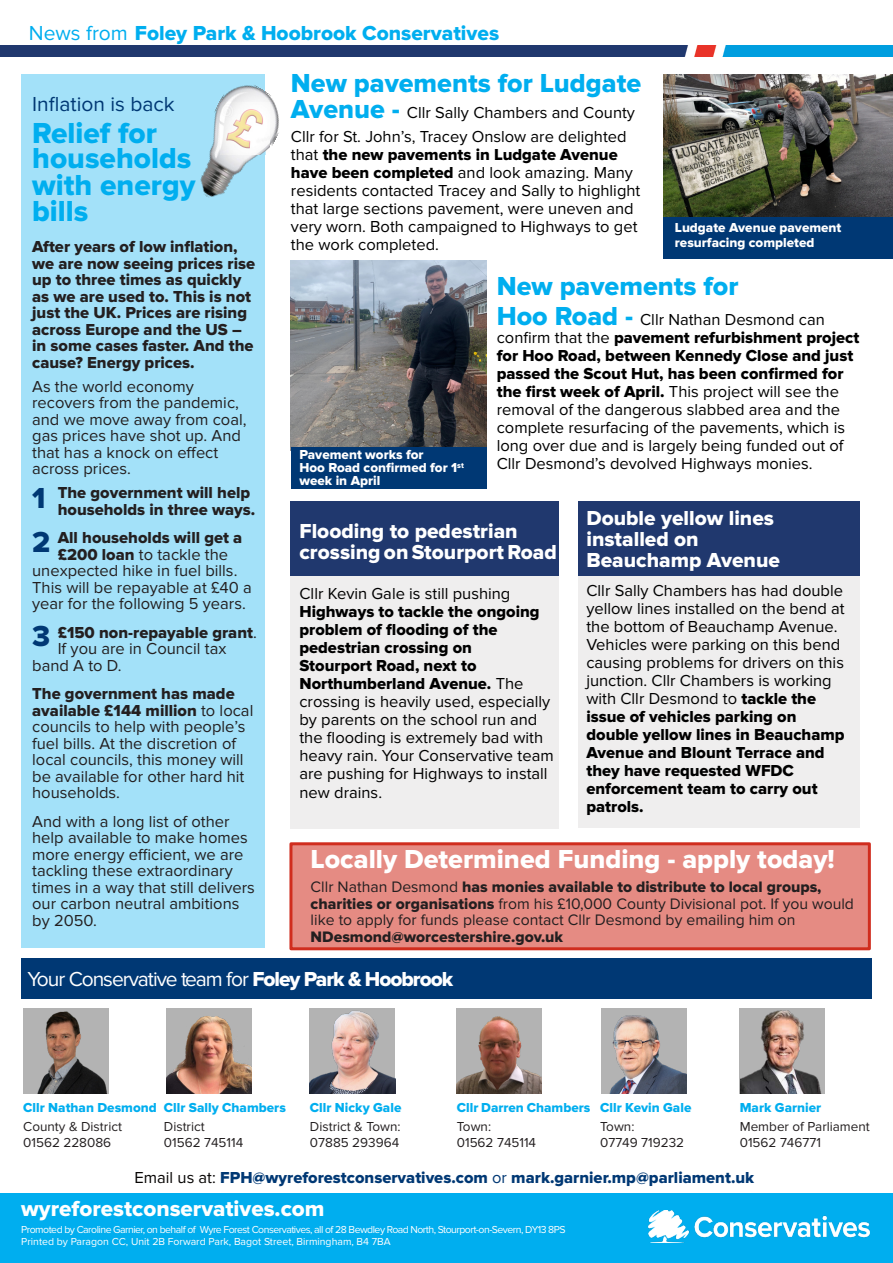
<style>
.page{position:relative;width:893px;height:1263px;background:#fff}
.page>*{position:absolute;margin:0;border:0;box-sizing:border-box;transform-origin:0 0}
.t1{font:30px/26px "Proxima Nova Extrabld";color:#00aeef}
.t2{font:30px "Proxima Nova Extrabld";color:#003874}
.t3{font:27px "Proxima Nova Extrabld";color:#00aeef}
.t4{font:27px "Proxima Nova Extrabld";color:#fff}
.t5{font:22.5px "Proxima Nova Extrabld";color:#fff}
.t6{font:21px/21px "Proxima Nova Extrabld";color:#fff}
.t7{font:21px "Proxima Nova";letter-spacing:-.05em;color:#fff}
.t8{font:21px "Proxima Nova Extrabld";color:#00aeef}
.t9{font:21px "Proxima Nova";color:#003874}
.t10{font:16.5px/18px "Proxima Nova";color:#000}
.t11{font:16.5px/16.5px "Proxima Nova";color:#231f20}
.t12{font:16.5px/18px "Proxima Nova Extrabld";color:#000}
.t13{font:16.5px/16.5px "Proxima Nova Extrabld";color:#231f20}
.t14{font:16.5px "Proxima Nova Extrabld";color:#003874}
.t15{font:15.75px/16.5px "Proxima Nova";color:#231f20}
.t16{font:15.75px "Proxima Nova Extrabld";color:#231f20}
.t17{font:13.5px/15.9px "Proxima Nova";color:#231f20}
.t18{font:13.5px/12.8px "Proxima Nova Extrabld";color:#fff}
.t19{font:13.5px "Proxima Nova Extrabld";color:#00aeef}
.t20{font:10.5px/12px "Proxima Nova";letter-spacing:-.05em;color:#fff}
.s1{font-family:"Proxima Nova"}
.s2{font-family:"Proxima Nova Extrabld"}
.s3{font-family:"Proxima Nova Extrabld";font-size:27px;color:#00aeef}
.s4{font-family:"Proxima Nova";color:#070504}
</style>
<div class="page">
<div style="left:289px;top:842px;width:582px;height:108px;background:#e58b83;border:3px solid #d02d1e"></div>
<div style="left:291px;top:574px;width:268px;height:254px;background:#efeeee"></div>
<div style="left:578px;top:575px;width:281px;height:253px;background:#efeeee"></div>
<div style="left:291px;top:501px;width:268px;height:74px;background:#20386e"></div>
<div style="left:578px;top:501px;width:281px;height:74px;background:#20386e"></div>
<img style="left:23px;top:1008px;width:85px;height:85px">
<img style="left:310px;top:1008px;width:85px;height:85px">
<img style="left:601px;top:1008px;width:85px;height:85px">
<img style="left:457px;top:1008px;width:85px;height:85px">
<div style="left:740px;top:1008px;width:85px;height:85px;background:#b3b3b3"></div>
<div style="left:21px;top:958px;width:851px;height:41px;background:#003874"></div>
<div style="left:0;top:1193px;width:893px;height:70px;background:#00aeef"></div>
<img style="left:167px;top:1008px;width:85px;height:85px">
<img style="left:434px;top:45px;width:459px;height:12px">
<div style="left:0;top:45px;width:434px;height:12px;background:#20386e"></div>
<img style="left:741px;top:1010px;width:80px;height:83px">
<div style="left:21px;top:74px;width:244px;height:873px;background:#a3e1f9"></div>
<img style="left:200px;top:85px;width:79px;height:113px">
<img style="left:220px;top:103px;width:49px;height:51px">
<img style="left:663px;top:74px;width:230px;height:143px">
<img style="left:291px;top:260px;width:195px;height:187px">
<img style="left:649px;top:1210px;width:221px;height:32px">
<div style="left:663px;top:217px;width:230px;height:41px;background:#003874"></div>
<div style="left:291px;top:447px;width:195px;height:41px;background:#003874"></div>
<p class="t8" style="left:29px;top:24px;width:472px"><span class="s1">News from</span> Foley Park &amp; Hoobrook Conservatives</p>
<p class="t9" style="left:32px;top:95px;width:144px">Inflation is back</p>
<h1 class="t1" style="left:32px;top:121px;width:165px">Relief for households with energy bills</h1>
<p class="t13" style="left:32px;top:239px;width:224px">After years of low inflation, we are now seeing prices rise up to three times as quickly as we are used to. This is not just the UK. Prices are rising across Europe and the US – in some cases faster. And the cause? Energy prices.</p>
<p class="t11" style="left:32px;top:379px;width:216px">As the world economy recovers from the pandemic, and we move away from coal, gas prices have shot up. And that has a knock on effect across prices.</p>
<p class="t13" style="left:58px;top:485px;width:199px">The government will help households in three ways.</p>
<p class="t13" style="left:58px;top:530px;width:186px">All households will get a</p>
<p class="t11" style="left:32px;top:547px;width:221px;text-indent:26px"><span class="s2">£200 loan</span> to tackle the unexpected hike in fuel bills.<br>This will be repayable at £40 a year for the following 5 years.</p>
<p class="t13" style="left:58px;top:625px;width:201px">£150 non-repayable grant<span class="s1">.</span></p>
<p class="t11" style="left:32px;top:641px;width:196px;text-indent:26px">If you are in Council tax band A to D.</p>
<p class="t13" style="left:32px;top:686px;width:223px">The government has made available £144 million <span class="s1">to local</span></p>
<p class="t11" style="left:32px;top:719px;width:215px">councils to help with people’s fuel bills. At the discretion of local councils, this money will be available for other hard hit households.</p>
<p class="t11" style="left:32px;top:814px;width:224px">And with a long list of other help available to make homes more energy efficient, we are tackling these extraordinary times in a way that still delivers our carbon neutral ambitions by 2050.</p>
<h1 class="t2" style="left:32px;top:484px;width:15px">1</h1>
<h1 class="t2" style="left:32px;top:528px;width:20px">2</h1>
<h1 class="t2" style="left:32px;top:623px;width:20px">3</h1>
<h2 class="t3" style="left:291px;top:71px;width:352px">New pavements for Ludgate</h2>
<p class="t10" style="left:291px;top:101px;width:346px;line-height:24px"><span class="s3">Avenue -</span> Cllr Sally Chambers and County<br>Cllr for St. John’s, Tracey Onslow are delighted</p>
<p class="t12" style="left:291px;top:146px;width:328px"><span class="s1">that</span> the new pavements in Ludgate Avenue</p>
<p class="t10" style="left:291px;top:164px;width:351px"><span class="s2">have been completed</span> and look amazing. Many residents contacted Tracey and Sally to highlight that large sections pavement, were uneven and very worn. Both campaigned to Highways to get the work completed.</p>
<p class="t18" style="left:675px;top:221px;width:168px;line-height:14.2px">Ludgate Avenue pavement resurfacing completed</p>
<p class="t18" style="left:299px;top:449px;width:166px">Pavement works for<br>Hoo Road confirmed for 1<sup>st </sup>week in April</p>
<h2 class="t3" style="left:497px;top:274px;width:243px">New pavements for</h2>
<p class="t10" style="left:497px;top:311px;width:330px"><span class="s3">Hoo Road -</span> Cllr Nathan Desmond can</p>
<p class="t12" style="left:497px;top:329px;width:364px"><span class="s1">confirm that the</span> pavement refurbishment project for Hoo Road, between Kennedy Close and just passed the Scout Hut, has been confirmed for</p>
<p class="t10" style="left:497px;top:383px;width:350px"><span class="s2">the first week of April.</span> This project will see the removal of the dangerous slabbed area and the complete resurfacing of the pavements, which is long over due and is largely being funded out of Cllr Desmond’s devolved Highways monies.</p>
<p class="t6" style="left:299px;top:521px;width:259px">Flooding to pedestrian crossing on Stourport Road</p>
<p class="t10" style="left:299px;top:585px;width:212px">Cllr Kevin Gale is still pushing</p>
<p class="t12" style="left:299px;top:603px;width:242px">Highways to tackle the ongoing problem of flooding of the pedestrian crossing on<br>Stourport Road, next to<br>Northumberland Avenue. <span class="s1">The</span></p>
<p class="t10" style="left:299px;top:693px;width:256px">crossing is heavily used, especially by parents on the school run and the flooding is extremely bad with heavy rain. Your Conservative team are pushing for Highways to install new drains.</p>
<p class="t6" style="left:586px;top:509px;width:195px">Double yellow lines installed on<br>Beauchamp Avenue</p>
<p class="t10" style="left:586px;top:582px;width:260px">Cllr Sally Chambers has had double yellow lines installed on the bend at the bottom of Beauchamp Avenue.<br>Vehicles were parking on this bend causing problems for drivers on this junction. Cllr Chambers is working with Cllr Desmond to <span class="s2">tackle the</span></p>
<p class="t12" style="left:586px;top:708px;width:260px">issue of vehicles parking on double yellow lines in Beauchamp<br>Avenue and Blount Terrace and they have requested WFDC enforcement team to carry out patrols.</p>
<h2 class="t4" style="left:311px;top:847px;width:526px">Locally Determined Funding - apply today!</h2>
<p class="t16" style="left:311px;top:880px;width:512px"><span class="s1">Cllr Nathan Desmond</span> has monies available to distribute to local groups,</p>
<p class="t15" style="left:311px;top:896px;width:545px"><span class="s2">charities or organisations</span> from his £10,000 County Divisional pot. If you would like to apply for funds please contact Cllr Desmond by emailing him on</p>
<p class="t16" style="left:311px;top:929px;width:254px">NDesmond@worcestershire.gov.uk</p>
<p class="t7" style="left:28px;top:969px;width:427px">Your Conservative team for <span class="s2">Foley Park &amp; Hoobrook</span></p>
<p class="t19" style="left:23px;top:1102px;width:135px">Cllr Nathan Desmond</p>
<p class="t17" style="left:23px;top:1119px;width:100px">County &amp; District<br>01562 228086</p>
<p class="t19" style="left:164px;top:1102px;width:123px">Cllr Sally Chambers</p>
<p class="t17" style="left:164px;top:1119px;width:81px">District<br>01562 745114</p>
<p class="t19" style="left:310px;top:1102px;width:93px">Cllr Nicky Gale</p>
<p class="t17" style="left:310px;top:1119px;width:92px">District &amp; Town:<br>07885 293964</p>
<p class="t19" style="left:457px;top:1102px;width:135px">Cllr Darren Chambers</p>
<p class="t17" style="left:457px;top:1119px;width:81px">Town:<br>01562 745114</p>
<p class="t19" style="left:600px;top:1102px;width:93px">Cllr Kevin Gale</p>
<p class="t17" style="left:600px;top:1119px;width:86px">Town:<br>07749 719232</p>
<p class="t19" style="left:740px;top:1102px;width:83px">Mark Garnier</p>
<p class="t17" style="left:740px;top:1119px;width:132px">Member of Parliament<br>01562 746771</p>
<p class="t14" style="left:134px;top:1170px;width:621px"><span class="s4">Email us at:</span> FPH@wyreforestconservatives.com <span class="s1">or</span> mark.garnier.mp@parliament.uk</p>
<h3 class="t5" style="left:21px;top:1198px;width:305px">wyreforestconservatives.com</h3>
<p class="t20" style="left:21px;top:1224px;width:546px">Promoted by Caroline Garnier, on behalf of Wyre Forest Conservatives, all of 28 Bewdley Road North, Stourport-on-Severn, DY13 8PS<br>Printed by Paragon CC, Unit 2B Forward Park, Bagot Street, Birmingham, B4 7BA</p>
</div>
